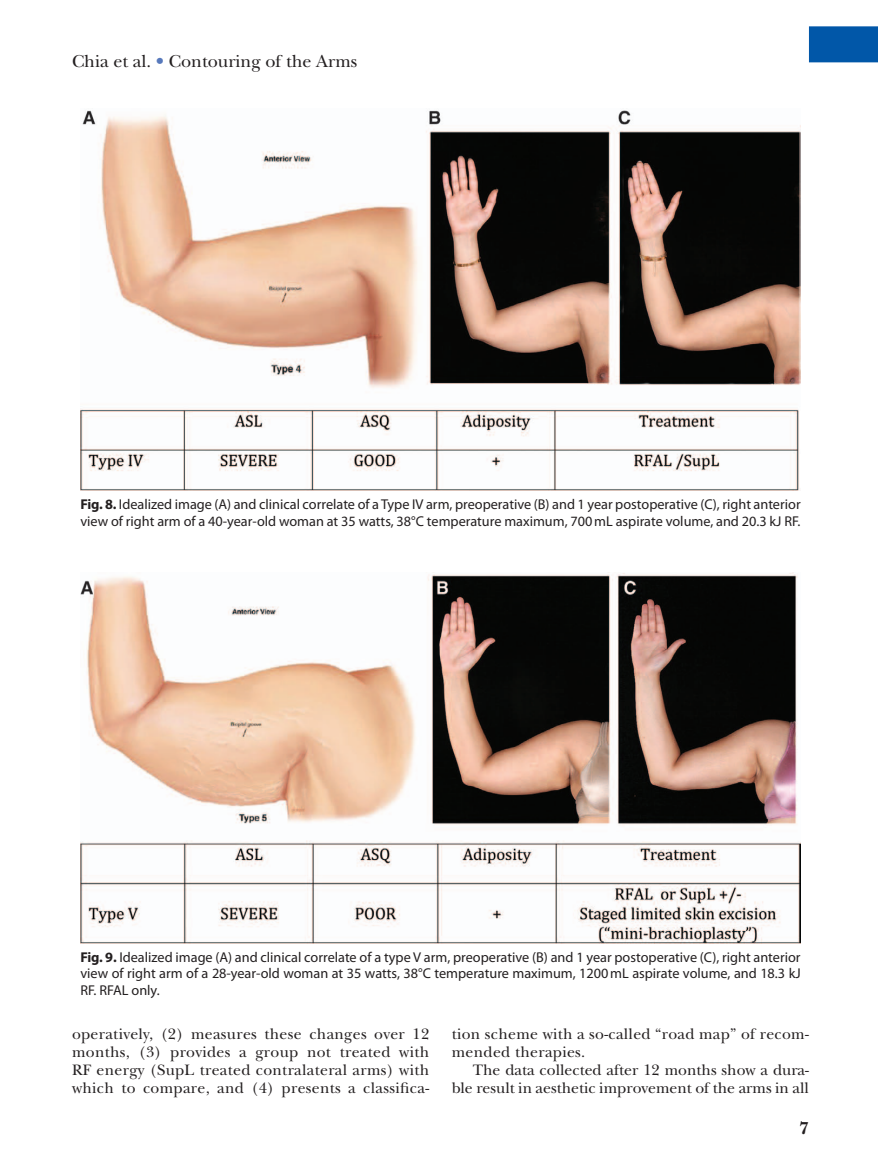
<style>
.page{position:relative;width:878px;height:1175px;background:#fff}
.page>*{position:absolute;margin:0;border:0;box-sizing:border-box;transform-origin:0 0}
.t1{font:18px "New Baskerville";color:#231f20}
.t2{font:700 18px "New Baskerville";color:#231f20}
.t3{font:15.75px/18px "New Baskerville";letter-spacing:.02em;color:#231f20;text-align:justify}
.t4{font:15.75px/18px "New Baskerville";color:#231f20;text-align:right}
.t5{font:14.25px/16.5px "Myriad Pro";color:#231f20}
.s1{color:#5779bc}
.s2{font-weight:700}
</style>
<div class="page">
<div style="left:808px;top:26px;width:70px;height:36px;background:#0157a8"></div>
<img style="left:80px;top:110px;width:720px;height:380px">
<img style="left:80px;top:572px;width:720px;height:371px">
<p class="t1" style="left:72px;top:51px;width:287px">Chia et al. <span class="s1">•</span> Contouring of the Arms</p>
<p class="t5" style="left:80px;top:496px;width:721px"><span class="s2">Fig. 8.</span> Idealized image (A) and clinical correlate of a Type IV arm, preoperative (B) and 1 year postoperative (C), right anterior view of right arm of a 40-year-old woman at 35 watts, 38°C temperature maximum, 700mL aspirate volume, and 20.3 kJ RF.</p>
<p class="t5" style="left:80px;top:948px;width:721px;text-align:justify"><span class="s2">Fig. 9.</span> Idealized image (A) and clinical correlate of a type V arm, preoperative (B) and 1 year postoperative (C), right anterior view of right arm of a 28-year-old woman at 35 watts, 38°C temperature maximum, 1200mL aspirate volume, and 18.3 kJ RF. RFAL only.</p>
<p class="t3" style="left:72px;top:1025px;width:358px">operatively, (2) measures these changes over 12 months, (3) provides a group not treated with RF energy (SupL treated contralateral arms) with which to compare, and (4) presents a classifica-</p>
<p class="t3" style="left:451px;top:1025px;width:359px">tion scheme with a so-called “road map” of recom&shy;mended therapies.</p>
<p class="t4" style="left:451px;top:1061px;width:359px">The data collected after 12 months show a dura&shy;ble result in aesthetic improvement of the arms in all</p>
<p class="t2" style="left:799px;top:1118px;width:11px">7</p>
</div>
